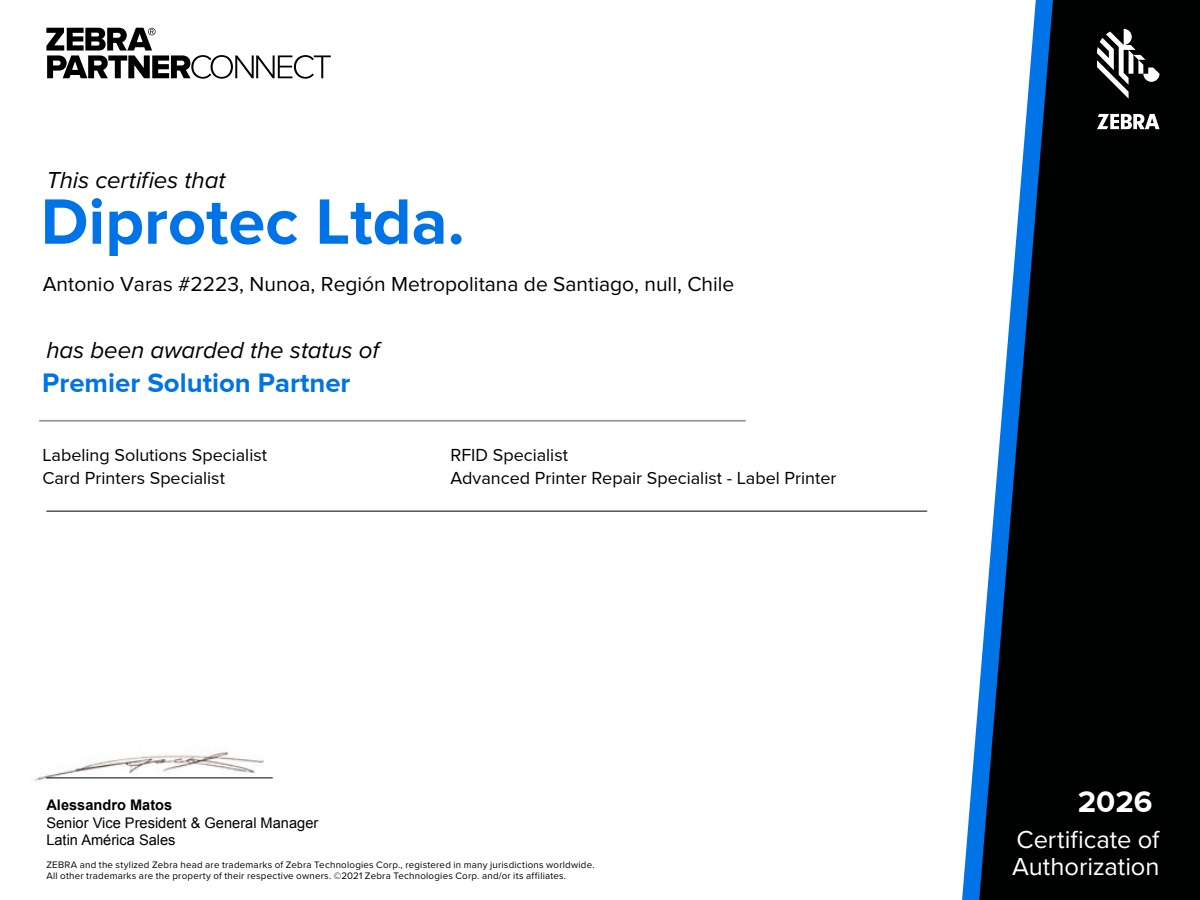
<style>
.page{position:relative;width:1200px;height:900px;background:#fff}
.page>*{position:absolute;margin:0;border:0;box-sizing:border-box;transform-origin:0 0}
.t1{font:700 66.45px "Proxima Nova";color:#0073e6}
.t2{font:700 30.9px "Proxima Nova";color:#fff}
.t3{font:700 27.6px "Proxima Nova";color:#0073e6}
.t4{font:25.5px/27px "Proxima Nova";color:#fff}
.t5{font:italic 24px "Proxima Nova";letter-spacing:-.005em;color:#000}
.t6{font:21px "Proxima Nova";color:#000}
.t7{font:18px/23.4px "Proxima Nova";color:#000}
.t8{font:14.55px/17.5px "Arial";color:#000101}
.t9{font:700 14.55px "Arial";color:#000101}
.t10{font:9.75px/11.2px "Proxima Nova";letter-spacing:.025em;color:#000}
</style>
<div class="page">
<svg style="left:962px;top:694px;width:17px;height:206px"></svg>
<svg style="left:979px;top:0;width:221px;height:900px;background:#19222a"></svg>
<svg style="left:46px;top:28px;width:285px;height:51px"></svg>
<svg style="left:1097px;top:29px;width:63px;height:70px"></svg>
<svg style="left:1097px;top:114px;width:63px;height:15px"></svg>
<img style="left:34px;top:750px;width:239px;height:31px">
<hr style="left:46px;top:511px;width:881px;height:1px;background:#000101">
<hr style="left:39px;top:420px;width:707px;height:2px;background:#989999">
<h3 class="t5" style="left:46px;top:162px;width:181px">This certifies that</h3>
<h1 class="t1" style="left:41px;top:183px;width:425px">Diprotec Ltda.</h1>
<h3 class="t6" style="left:43px;top:272px;width:693px">Antonio Varas #2223, Nunoa, Región Metropolitana de Santiago, null, Chile</h3>
<h3 class="t5" style="left:46px;top:332px;width:334px">has been awarded the status of</h3>
<h3 class="t3" style="left:42px;top:367px;width:310px">Premier Solution Partner</h3>
<h3 class="t7" style="left:42px;top:444px;width:226px">Labeling Solutions Specialist<br>Card Printers Specialist</h3>
<h3 class="t7" style="left:450px;top:444px;width:387px">RFID Specialist<br>Advanced Printer Repair Specialist - Label Printer</h3>
<h3 class="t9" style="left:46px;top:795px;width:127px">Alessandro Matos</h3>
<h3 class="t8" style="left:46px;top:814px;width:273px">Senior Vice President &amp; General Manager<br>Latin América Sales</h3>
<p class="t10" style="left:46px;top:859px;width:550px">ZEBRA and the stylized Zebra head are trademarks of Zebra Technologies Corp., registered in many jurisdictions worldwide.<br>All other trademarks are the property of their respective owners. ©2021 Zebra Technologies Corp. and/or its affiliates.</p>
<h2 class="t2" style="left:1078px;top:784px;width:76px">2026</h2>
<h3 class="t4" style="left:1012px;top:824px;width:149px">Certificate of<br>Authorization</h3>
</div>
